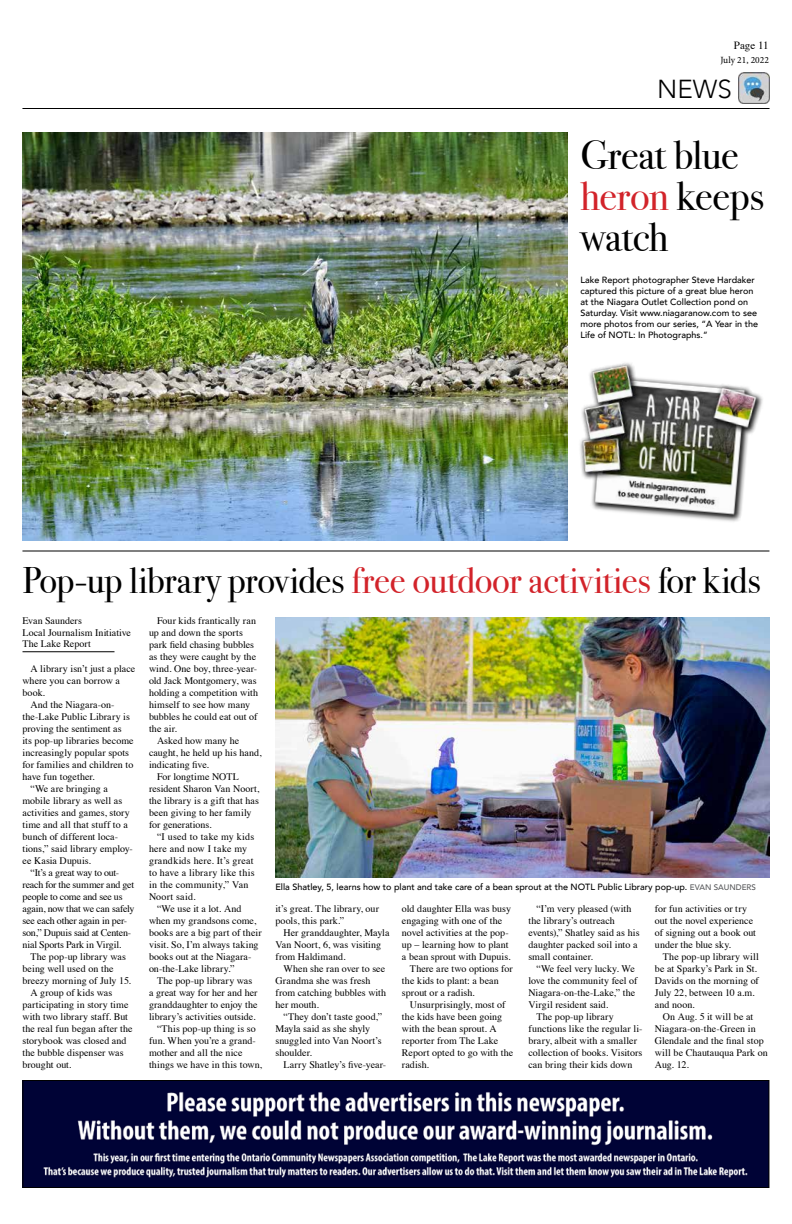
<style>
.page{position:relative;width:792px;height:1224px;background:#fff}
.page>*{position:absolute;margin:0;border:0;box-sizing:border-box;transform-origin:0 0}
.t1{font:41px/41px "Bodoni Svty Two ITCTT";letter-spacing:-.01em;color:#000}
.t2{font:37px "Bodoni Svty Two ITCTT";letter-spacing:-.01em;color:#000}
.t3{font:300 26px "Avenir";color:#000}
.t4{font:11px "Times";color:#000}
.t5{font:10px/12px "Times";letter-spacing:.005em;color:#000}
.t6{font:10px "Times";letter-spacing:-.02em;color:#000}
.t7{font:10px "Times";letter-spacing:.025em;color:#000}
.t8{font:10px "Times";letter-spacing:-.025em;color:#000}
.t9{font:10px "Times";letter-spacing:.03em;color:#000}
.t10{font:9.5px "Minion Pro";color:#000}
.t11{font:500 9px/11px "Avenir";color:#000}
.s1{color:#d2232a}
.s2{font-size:8px;color:#58595b}
</style>
<div class="page">
<hr style="left:22px;top:108px;width:748px;height:1px;background:#000">
<img style="left:738px;top:72px;width:31px;height:31px">
<hr style="left:23px;top:652px;width:92px;height:1px;background:#000">
<img style="left:275px;top:617px;width:495px;height:261px">
<img style="left:24px;top:1082px;width:743px;height:104px">
<div style="left:22px;top:1080px;width:747px;height:108px;border:1px solid #000"></div>
<img style="left:22px;top:132px;width:545px;height:409px">
<hr style="left:22px;top:551px;width:747px;height:1px;background:#000">
<img style="left:580px;top:363px;width:183px;height:159px">
<p class="t4" style="left:734px;top:35px;width:36px">Page 11</p>
<p class="t10" style="left:720px;top:54px;width:50px">July 21, 2022</p>
<h3 class="t3" style="left:657px;top:74px;width:76px">NEWS</h3>
<h1 class="t1" style="left:580px;top:131px;width:185px">Great blue <span class="s1">heron</span> keeps watch</h1>
<p class="t11" style="left:580px;top:274px;width:179px">Lake Report photographer Steve Hardaker captured this picture of a great blue heron at the Niagara Outlet Collection pond on Saturday. Visit www.niagaranow.com to see more photos from our series, “A Year in the Life of NOTL: In Photographs.”</p>
<h2 class="t2" style="left:23px;top:550px;width:740px">Pop-up library provides <span class="s1">free outdoor activities</span> for kids</h2>
<p class="t5" style="left:23px;top:614px;width:110px">Evan Saunders<br>Local Journalism Initiative</p>
<p class="t5" style="left:23px;top:637px;width:70px">The Lake Report</p>
<p class="t5" style="left:31px;top:662px;width:106px">A library isn’t just a place</p>
<p class="t5" style="left:23px;top:674px;width:99px">where you can borrow a</p>
<p class="t5" style="left:23px;top:686px;width:24px">book.</p>
<p class="t5" style="left:31px;top:698px;width:86px">And the Niagara-on-</p>
<p class="t5" style="left:23px;top:710px;width:109px">the-Lake Public Library is</p>
<p class="t5" style="left:23px;top:722px;width:101px">proving the sentiment as</p>
<p class="t5" style="left:23px;top:734px;width:113px">its pop-up libraries become</p>
<p class="t5" style="left:23px;top:746px;width:108px">increasingly popular spots</p>
<p class="t5" style="left:23px;top:758px;width:112px">for families and children to</p>
<p class="t5" style="left:23px;top:770px;width:74px">have fun together.</p>
<p class="t5" style="left:31px;top:782px;width:79px">“We are bringing a</p>
<p class="t5" style="left:23px;top:794px;width:101px">mobile library as well as</p>
<p class="t5" style="left:23px;top:806px;width:109px">activities and games, story</p>
<p class="t5" style="left:23px;top:818px;width:107px">time and all that stuff to a</p>
<p class="t5" style="left:23px;top:830px;width:97px">bunch of different loca-</p>
<p class="t5" style="left:23px;top:842px;width:112px">tions,” said library employ-</p>
<p class="t5" style="left:23px;top:854px;width:70px">ee Kasia Dupuis.</p>
<p class="t8" style="left:31px;top:863px;width:90px">“It’s a great way to out-</p>
<p class="t6" style="left:23px;top:875px;width:113px">reach for the summer and get</p>
<p class="t6" style="left:23px;top:887px;width:102px">people to come and see us</p>
<p class="t6" style="left:23px;top:899px;width:113px">again, now that we can safely</p>
<p class="t6" style="left:23px;top:911px;width:106px">see each other again in per-</p>
<p class="t6" style="left:23px;top:923px;width:110px">son,” Dupuis said at Centen-</p>
<p class="t5" style="left:23px;top:938px;width:100px">nial Sports Park in Virgil.</p>
<p class="t5" style="left:31px;top:950px;width:97px">The pop-up library was</p>
<p class="t5" style="left:23px;top:962px;width:92px">being well used on the</p>
<p class="t5" style="left:23px;top:974px;width:110px">breezy morning of July 15.</p>
<p class="t5" style="left:31px;top:986px;width:83px">A group of kids was</p>
<p class="t5" style="left:23px;top:998px;width:108px">participating in story time</p>
<p class="t5" style="left:23px;top:1010px;width:107px">with two library staff. But</p>
<p class="t5" style="left:23px;top:1022px;width:112px">the real fun began after the</p>
<p class="t5" style="left:23px;top:1034px;width:106px">storybook was closed and</p>
<p class="t5" style="left:23px;top:1046px;width:103px">the bubble dispenser was</p>
<p class="t5" style="left:23px;top:1058px;width:50px">brought out.</p>
<p class="t5" style="left:157px;top:614px;width:101px">Four kids frantically ran</p>
<p class="t5" style="left:149px;top:626px;width:96px">up and down the sports</p>
<p class="t5" style="left:149px;top:638px;width:107px">park field chasing bubbles</p>
<p class="t5" style="left:149px;top:650px;width:109px">as they were caught by the</p>
<p class="t5" style="left:149px;top:662px;width:110px">wind. One boy, three-year-</p>
<p class="t5" style="left:149px;top:674px;width:109px">old Jack Montgomery, was</p>
<p class="t5" style="left:149px;top:686px;width:111px">holding a competition with</p>
<p class="t5" style="left:149px;top:698px;width:103px">himself to see how many</p>
<p class="t5" style="left:149px;top:710px;width:110px">bubbles he could eat out of</p>
<p class="t5" style="left:149px;top:722px;width:30px">the air.</p>
<p class="t5" style="left:157px;top:734px;width:84px">Asked how many he</p>
<p class="t5" style="left:149px;top:746px;width:114px">caught, he held up his hand,</p>
<p class="t5" style="left:149px;top:758px;width:62px">indicating five.</p>
<p class="t5" style="left:157px;top:770px;width:83px">For longtime NOTL</p>
<p class="t5" style="left:149px;top:782px;width:112px">resident Sharon Van Noort,</p>
<p class="t5" style="left:149px;top:794px;width:111px">the library is a gift that has</p>
<p class="t5" style="left:149px;top:806px;width:104px">been giving to her family</p>
<p class="t5" style="left:149px;top:818px;width:64px">for generations.</p>
<p class="t7" style="left:157px;top:827px;width:99px">“I used to take my kids</p>
<p class="t5" style="left:149px;top:842px;width:100px">here and now I take my</p>
<p class="t7" style="left:149px;top:851px;width:106px">grandkids here. It’s great</p>
<p class="t7" style="left:149px;top:863px;width:107px">to have a library like this</p>
<p class="t9" style="left:149px;top:875px;width:101px">in the community,” Van</p>
<p class="t5" style="left:149px;top:890px;width:48px">Noort said.</p>
<p class="t5" style="left:157px;top:902px;width:86px">“We use it a lot. And</p>
<p class="t5" style="left:149px;top:914px;width:109px">when my grandsons come,</p>
<p class="t5" style="left:149px;top:926px;width:114px">books are a big part of their</p>
<p class="t5" style="left:149px;top:938px;width:111px">visit. So, I’m always taking</p>
<p class="t5" style="left:149px;top:950px;width:104px">books out at the Niagara-</p>
<p class="t5" style="left:149px;top:962px;width:87px">on-the-Lake library.”</p>
<p class="t5" style="left:157px;top:974px;width:97px">The pop-up library was</p>
<p class="t5" style="left:149px;top:986px;width:110px">a great way for her and her</p>
<p class="t5" style="left:149px;top:998px;width:110px">granddaughter to enjoy the</p>
<p class="t5" style="left:149px;top:1010px;width:108px">library’s activities outside.</p>
<p class="t5" style="left:157px;top:1022px;width:100px">“This pop-up thing is so</p>
<p class="t5" style="left:149px;top:1034px;width:108px">fun. When you’re a grand-</p>
<p class="t5" style="left:149px;top:1046px;width:95px">mother and all the nice</p>
<p class="t5" style="left:149px;top:1058px;width:115px">things we have in this town,</p>
<p class="t11" style="left:275px;top:881px;width:482px">Ella Shatley, 5, learns how to plant and take care of a bean sprout at the NOTL Public Library pop-up. <span class="s2">EVAN SAUNDERS</span></p>
<p class="t5" style="left:275px;top:902px;width:105px">it’s great. The library, our pools, this park.”</p>
<p class="t5" style="left:275px;top:926px;width:116px;text-indent:8px">Her granddaughter, Mayla<br>Van Noort, 6, was visiting from Haldimand.</p>
<p class="t5" style="left:275px;top:962px;width:112px;text-indent:8px">When she ran over to see<br>Grandma she was fresh from catching bubbles with her mouth.</p>
<p class="t5" style="left:275px;top:1010px;width:108px;text-indent:8px">“They don’t taste good,”<br>Mayla said as she shyly snuggled into Van Noort’s shoulder.</p>
<p class="t5" style="left:283px;top:1058px;width:104px">Larry Shatley’s five-year-</p>
<p class="t5" style="left:402px;top:902px;width:111px">old daughter Ella was busy</p>
<p class="t5" style="left:402px;top:914px;width:102px">engaging with one of the</p>
<p class="t5" style="left:402px;top:926px;width:108px">novel activities at the pop-</p>
<p class="t5" style="left:402px;top:938px;width:108px">up – learning how to plant</p>
<p class="t5" style="left:402px;top:950px;width:110px">a bean sprout with Dupuis.</p>
<p class="t5" style="left:410px;top:962px;width:104px">There are two options for</p>
<p class="t5" style="left:402px;top:974px;width:98px">the kids to plant: a bean</p>
<p class="t5" style="left:402px;top:986px;width:74px">sprout or a radish.</p>
<p class="t5" style="left:410px;top:998px;width:97px">Unsurprisingly, most of</p>
<p class="t5" style="left:402px;top:1010px;width:102px">the kids have been going</p>
<p class="t5" style="left:402px;top:1022px;width:96px">with the bean sprout. A</p>
<p class="t5" style="left:402px;top:1034px;width:98px">reporter from The Lake</p>
<p class="t5" style="left:402px;top:1046px;width:113px">Report opted to go with the</p>
<p class="t5" style="left:402px;top:1058px;width:29px">radish.</p>
<p class="t5" style="left:528px;top:902px;width:113px;text-indent:8px">“I’m very pleased (with the library’s outreach events),” Shatley said as his daughter packed soil into a small container.</p>
<p class="t5" style="left:536px;top:962px;width:100px">“We feel very lucky. We</p>
<p class="t5" style="left:528px;top:974px;width:110px">love the community feel of</p>
<p class="t5" style="left:528px;top:986px;width:108px">Niagara-on-the-Lake,” the</p>
<p class="t5" style="left:528px;top:998px;width:81px">Virgil resident said.</p>
<p class="t5" style="left:536px;top:1010px;width:79px">The pop-up library</p>
<p class="t5" style="left:528px;top:1022px;width:116px">functions like the regular li-</p>
<p class="t5" style="left:528px;top:1034px;width:110px">brary, albeit with a smaller</p>
<p class="t5" style="left:528px;top:1046px;width:116px">collection of books. Visitors</p>
<p class="t5" style="left:528px;top:1058px;width:106px">can bring their kids down</p>
<p class="t5" style="left:655px;top:902px;width:103px">for fun activities or try out the novel experience of signing out a book out under the blue sky.</p>
<p class="t5" style="left:655px;top:950px;width:105px;text-indent:8px">The pop-up library will be at Sparky’s Park in St.<br>Davids on the morning of<br>July 22, between 10 a.m. and noon.</p>
<p class="t5" style="left:655px;top:1010px;width:114px;text-indent:8px">On Aug. 5 it will be at<br>Niagara-on-the-Green in<br>Glendale and the final stop will be Chautauqua Park on<br>Aug. 12.</p>
</div>
